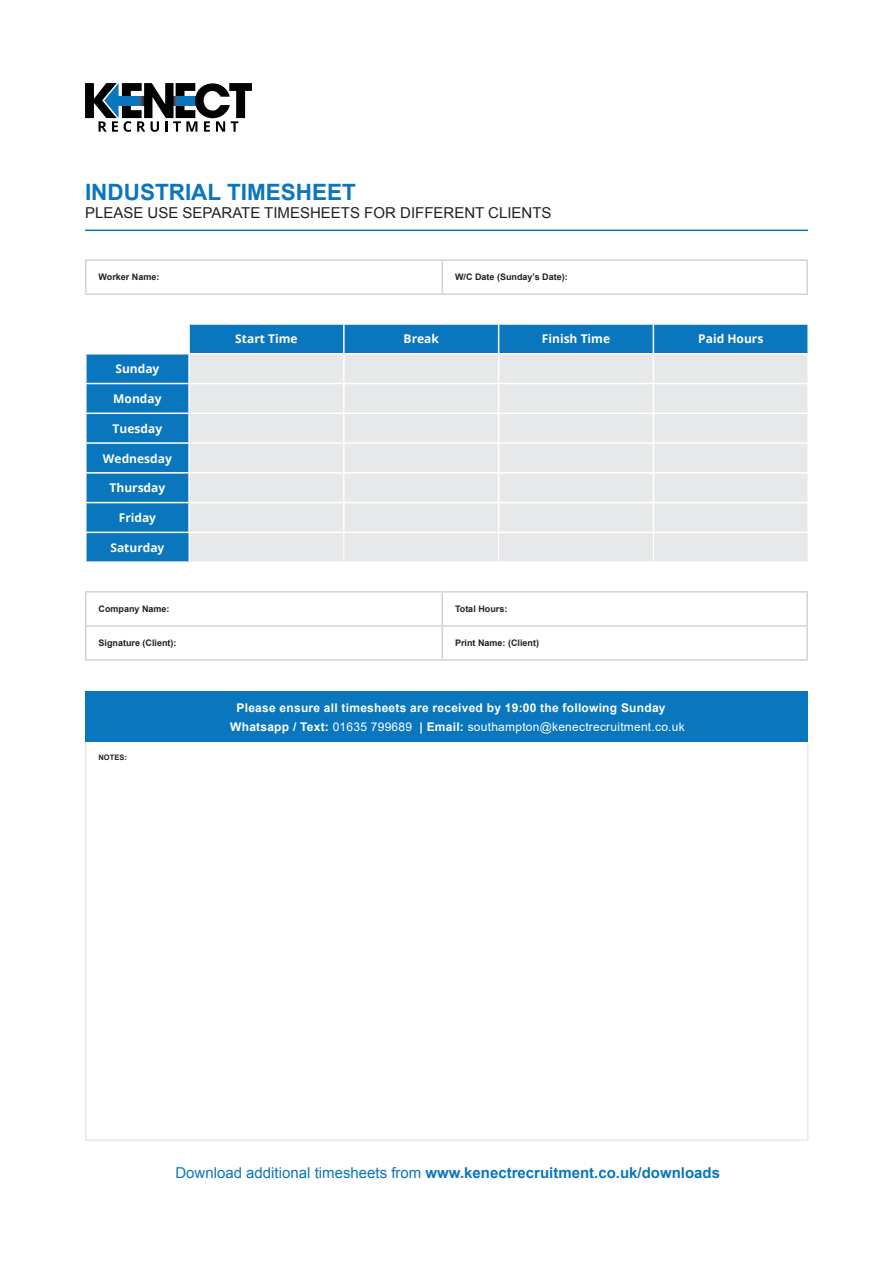
<style>
.page{position:relative;width:893px;height:1263px;background:#fff}
.page>*{position:absolute;margin:0;border:0;box-sizing:border-box;transform-origin:0 0}
.t1{font:700 22.5px "Arial";color:#0976bd}
.t2{font:700 15px "Arial";color:#0976bd}
.t3{font:15px "Arial";color:#231f20}
.t4{font:700 12px "Open Sans";color:#fff}
.t5{font:12px "Arial";letter-spacing:.02em;color:#fff}
.t6{font:700 12px "Arial";letter-spacing:.02em;color:#fff}
.t7{font:700 9px "Arial";color:#231f20}
.t8{font:700 7.5px "Arial";color:#231f20}
.s1{font-weight:700}
.s2{font-weight:400}
</style>
<div class="page">
<svg style="left:85px;top:83px;width:167px;height:49px"></svg>
<hr style="left:85px;top:230px;width:723px;height:1px;background:#0976bd">
<hr style="left:85px;top:259px;width:357px;height:2px;background:#d1d2d4">
<hr style="left:85px;top:261px;width:2px;height:32px;background:#d1d2d4">
<hr style="left:442px;top:259px;width:366px;height:2px;background:#d1d2d4">
<hr style="left:441px;top:261px;width:2px;height:32px;background:#d1d2d4">
<hr style="left:806px;top:261px;width:2px;height:32px;background:#d1d2d4">
<hr style="left:85px;top:293px;width:357px;height:2px;background:#d1d2d4">
<hr style="left:442px;top:293px;width:366px;height:2px;background:#d1d2d4">
<hr style="left:85px;top:591px;width:357px;height:2px;background:#d1d2d4">
<hr style="left:85px;top:593px;width:2px;height:32px;background:#d1d2d4">
<hr style="left:442px;top:591px;width:366px;height:2px;background:#d1d2d4">
<hr style="left:441px;top:593px;width:2px;height:32px;background:#d1d2d4">
<hr style="left:806px;top:593px;width:2px;height:32px;background:#d1d2d4">
<hr style="left:85px;top:625px;width:357px;height:2px;background:#d1d2d4">
<hr style="left:85px;top:627px;width:2px;height:32px;background:#d1d2d4">
<hr style="left:442px;top:625px;width:366px;height:2px;background:#d1d2d4">
<hr style="left:441px;top:627px;width:2px;height:32px;background:#d1d2d4">
<hr style="left:806px;top:627px;width:2px;height:32px;background:#d1d2d4">
<hr style="left:85px;top:659px;width:357px;height:2px;background:#d1d2d4">
<hr style="left:442px;top:659px;width:366px;height:2px;background:#d1d2d4">
<svg style="left:87px;top:325px;width:720px;height:236px;fill:#0976bd"></svg>
<div style="left:190px;top:354px;width:618px;height:207px;background:#e7e8e9"></div>
<svg style="left:189px;top:533px;width:1px;height:28px"></svg>
<svg style="left:343px;top:533px;width:1px;height:28px"></svg>
<hr style="left:188px;top:325px;width:2px;height:28px;background:#fff">
<hr style="left:343px;top:325px;width:2px;height:28px;background:#fff">
<hr style="left:85px;top:353px;width:104px;height:1px;background:#fff">
<hr style="left:189px;top:353px;width:155px;height:1px;background:#fff">
<hr style="left:188px;top:354px;width:2px;height:29px;background:#fff">
<hr style="left:344px;top:353px;width:155px;height:1px;background:#fff">
<hr style="left:343px;top:354px;width:2px;height:29px;background:#fff">
<hr style="left:499px;top:353px;width:154px;height:1px;background:#fff">
<hr style="left:653px;top:353px;width:156px;height:1px;background:#fff">
<hr style="left:807px;top:354px;width:2px;height:29px;background:#fff">
<hr style="left:85px;top:383px;width:104px;height:1px;background:#fff">
<hr style="left:189px;top:383px;width:155px;height:1px;background:#fff">
<hr style="left:188px;top:384px;width:2px;height:28px;background:#fff">
<hr style="left:344px;top:383px;width:155px;height:1px;background:#fff">
<hr style="left:343px;top:384px;width:2px;height:28px;background:#fff">
<hr style="left:499px;top:383px;width:154px;height:1px;background:#fff">
<hr style="left:653px;top:383px;width:156px;height:1px;background:#fff">
<hr style="left:807px;top:384px;width:2px;height:28px;background:#fff">
<hr style="left:85px;top:412px;width:104px;height:2px;background:#fff">
<hr style="left:189px;top:412px;width:155px;height:2px;background:#fff">
<hr style="left:188px;top:414px;width:2px;height:28px;background:#fff">
<hr style="left:344px;top:412px;width:155px;height:2px;background:#fff">
<hr style="left:343px;top:414px;width:2px;height:28px;background:#fff">
<hr style="left:499px;top:412px;width:154px;height:2px;background:#fff">
<hr style="left:653px;top:412px;width:156px;height:2px;background:#fff">
<hr style="left:807px;top:414px;width:2px;height:28px;background:#fff">
<hr style="left:85px;top:442px;width:104px;height:2px;background:#fff">
<hr style="left:189px;top:442px;width:155px;height:2px;background:#fff">
<hr style="left:188px;top:444px;width:2px;height:28px;background:#fff">
<hr style="left:344px;top:442px;width:155px;height:2px;background:#fff">
<hr style="left:343px;top:444px;width:2px;height:28px;background:#fff">
<hr style="left:499px;top:442px;width:154px;height:2px;background:#fff">
<hr style="left:653px;top:442px;width:156px;height:2px;background:#fff">
<hr style="left:807px;top:444px;width:2px;height:28px;background:#fff">
<hr style="left:85px;top:472px;width:104px;height:2px;background:#fff">
<hr style="left:189px;top:472px;width:155px;height:2px;background:#fff">
<hr style="left:188px;top:474px;width:2px;height:28px;background:#fff">
<hr style="left:344px;top:472px;width:155px;height:2px;background:#fff">
<hr style="left:343px;top:474px;width:2px;height:28px;background:#fff">
<hr style="left:499px;top:472px;width:154px;height:2px;background:#fff">
<hr style="left:653px;top:472px;width:156px;height:2px;background:#fff">
<hr style="left:807px;top:474px;width:2px;height:28px;background:#fff">
<hr style="left:85px;top:502px;width:104px;height:1px;background:#fff">
<hr style="left:189px;top:502px;width:155px;height:1px;background:#fff">
<hr style="left:188px;top:503px;width:2px;height:29px;background:#fff">
<hr style="left:344px;top:502px;width:155px;height:1px;background:#fff">
<hr style="left:343px;top:503px;width:2px;height:29px;background:#fff">
<hr style="left:499px;top:502px;width:154px;height:1px;background:#fff">
<svg style="left:498px;top:325px;width:1px;height:236px"></svg>
<hr style="left:653px;top:502px;width:156px;height:1px;background:#fff">
<svg style="left:653px;top:325px;width:1px;height:236px"></svg>
<hr style="left:807px;top:503px;width:2px;height:29px;background:#fff">
<hr style="left:85px;top:532px;width:104px;height:1px;background:#fff">
<hr style="left:189px;top:532px;width:155px;height:1px;background:#fff">
<hr style="left:344px;top:532px;width:155px;height:1px;background:#fff">
<hr style="left:499px;top:532px;width:154px;height:1px;background:#fff">
<hr style="left:653px;top:532px;width:156px;height:1px;background:#fff">
<div style="left:86px;top:692px;width:722px;height:50px;background:#0976bd"></div>
<hr style="left:85px;top:742px;width:2px;height:397px;background:#e7e8e9">
<hr style="left:807px;top:742px;width:2px;height:397px;background:#e7e8e9">
<hr style="left:85px;top:1139px;width:724px;height:2px;background:#e7e8e9">
<hr style="left:85px;top:691px;width:723px;height:1px;background:#0976bd">
<hr style="left:85px;top:692px;width:2px;height:50px;background:#0976bd">
<p class="t1" style="left:85px;top:177px;width:272px">INDUSTRIAL TIMESHEET</p>
<p class="t3" style="left:85px;top:203px;width:468px">PLEASE USE SEPARATE TIMESHEETS FOR DIFFERENT CLIENTS</p>
<p class="t7" style="left:99px;top:271px;width:62px">Worker Name:</p>
<p class="t7" style="left:455px;top:271px;width:114px">W/C Date (Sunday’s Date):</p>
<p class="t4" style="left:115px;top:360px;width:46px">Sunday</p>
<p class="t4" style="left:113px;top:390px;width:50px">Monday</p>
<p class="t4" style="left:113px;top:420px;width:51px">Tuesday</p>
<p class="t4" style="left:103px;top:450px;width:70px">Wednesday</p>
<p class="t4" style="left:110px;top:479px;width:57px">Thursday</p>
<p class="t4" style="left:119px;top:509px;width:39px">Friday</p>
<p class="t4" style="left:110px;top:539px;width:56px">Saturday</p>
<p class="t4" style="left:235px;top:331px;width:64px">Start Time</p>
<p class="t4" style="left:404px;top:331px;width:37px">Break</p>
<p class="t4" style="left:542px;top:331px;width:70px">Finish Time</p>
<p class="t4" style="left:698px;top:331px;width:67px">Paid Hours</p>
<p class="t7" style="left:99px;top:603px;width:73px">Company Name:</p>
<p class="t7" style="left:455px;top:603px;width:54px">Total Hours:</p>
<p class="t7" style="left:99px;top:637px;width:80px">Signature (Client):</p>
<p class="t7" style="left:455px;top:637px;width:86px">Print Name: (Client)</p>
<p class="t8" style="left:99px;top:753px;width:30px">NOTES:</p>
<p class="t6" style="left:237px;top:699px;width:430px">Please ensure all timesheets are received by 19:00 the following Sunday</p>
<p class="t5" style="left:230px;top:720px;width:456px"><span class="s1">Whatsapp / Text:</span> 01635 799689 <span class="s1">| Email:</span> southampton@kenectrecruitment.co.uk</p>
<p class="t2" style="left:175px;top:1163px;width:546px"><span class="s2">Download additional timesheets from</span> www.kenectrecruitment.co.uk/downloads</p>
</div>
